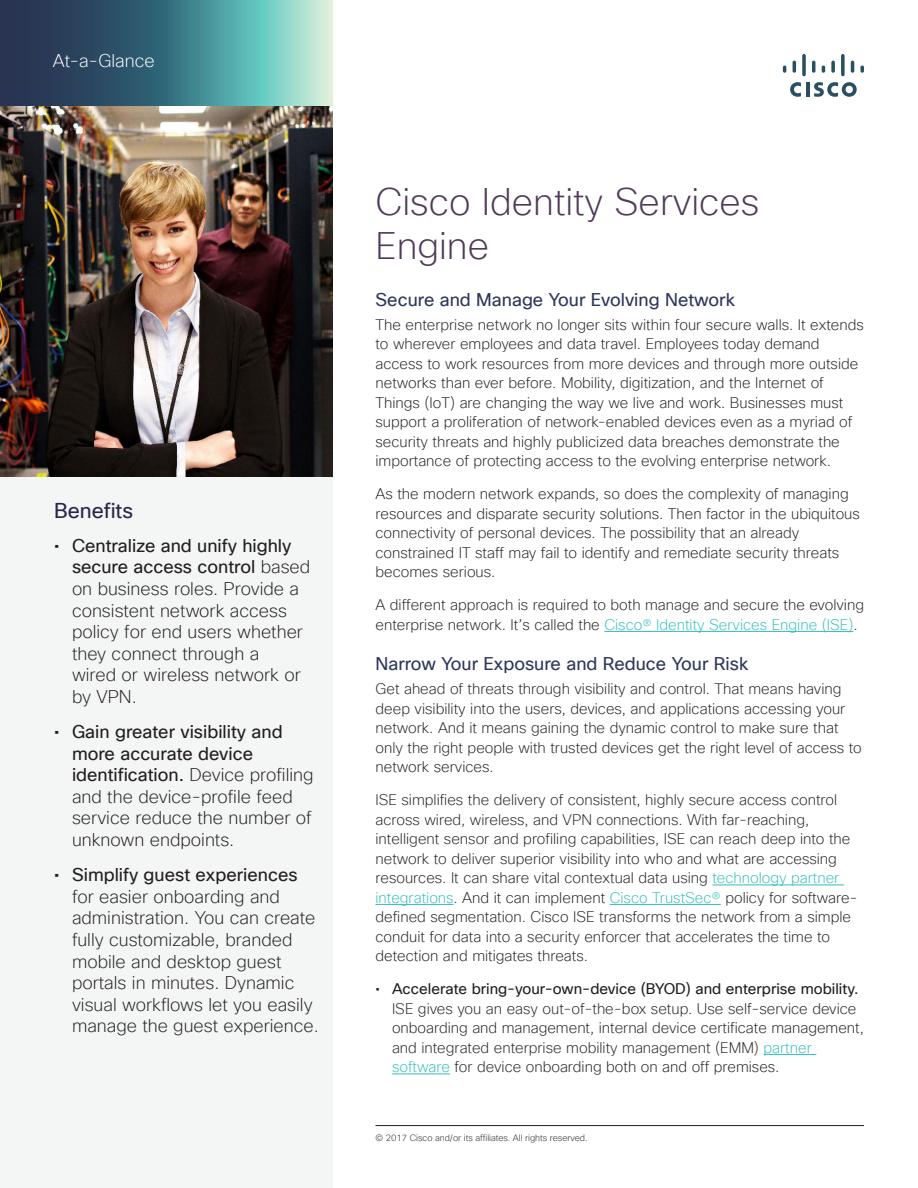
<style>
.page{position:relative;width:918px;height:1188px;background:#fff}
.page>*{position:absolute;margin:0;border:0;box-sizing:border-box;transform-origin:0 0}
.Head_4{font:200 37.5px/43.5px "Cisco Sans TT";color:#513a58}
.side_bar_head{font:21px "Cisco Sans TT";color:#26294a}
.t1{font:200 18px/21.6px "Cisco Sans TT";color:#231f20}
.Subhead_1{font:18px "Cisco Sans TT";color:#2e385c}
.Diagram_title{font:200 18px "Cisco Sans TT";color:#fff}
.Body_1{font:200 15px/19.5px "Cisco Sans TT";color:#231f20}
.t2{font:200 9px "Cisco Sans TT";letter-spacing:-.005em;color:#231f20}
.s1{font-weight:400}
.s2{color:#33bdbd}
</style>
<div class="page">
<div style="left:0;top:106px;width:333px;height:1082px;background:#f4f5f5"></div>
<svg style="left:0;top:0;width:333px;height:106px;background:#4e7f8a"></svg>
<hr style="left:604px;top:631px;width:249px;height:1px;background:#33bdbd">
<hr style="left:712px;top:885px;width:132px;height:1px;background:#33bdbd">
<hr style="left:376px;top:904px;width:78px;height:1px;background:#33bdbd">
<hr style="left:610px;top:904px;width:111px;height:1px;background:#33bdbd">
<hr style="left:764px;top:1054px;width:52px;height:1px;background:#33bdbd">
<hr style="left:392px;top:1074px;width:58px;height:1px;background:#33bdbd">
<hr style="left:806px;top:82px;width:3px;height:15px;background:#294f61">
<svg style="left:790px;top:82px;width:11px;height:15px"></svg>
<svg style="left:814px;top:82px;width:43px;height:15px"></svg>
<svg style="left:783px;top:66px;width:3px;height:7px"></svg>
<svg style="left:793px;top:61px;width:3px;height:12px"></svg>
<svg style="left:802px;top:54px;width:4px;height:22px"></svg>
<svg style="left:812px;top:61px;width:3px;height:12px"></svg>
<svg style="left:822px;top:66px;width:3px;height:7px"></svg>
<svg style="left:831px;top:61px;width:4px;height:12px"></svg>
<svg style="left:841px;top:54px;width:4px;height:22px"></svg>
<svg style="left:851px;top:61px;width:3px;height:12px"></svg>
<svg style="left:860px;top:66px;width:4px;height:7px"></svg>
<img style="left:0;top:106px;width:333px;height:371px">
<hr style="left:376px;top:1125px;width:488px;height:1px;background:#231f20">
<p class="Diagram_title" style="left:53px;top:49px;width:103px">At-a-Glance</p>
<p class="side_bar_head" style="left:54px;top:497px;width:81px">Benefits</p>
<p class="t1" style="left:72px;top:535px;width:240px;text-indent:-18px"><span class="s1">• Centralize and unify highly secure access control</span> based on business roles. Provide a consistent network access policy for end users whether they connect through a<br>wired or wireless network or by VPN.</p>
<p class="t1" style="left:72px;top:721px;width:243px;text-indent:-18px"><span class="s1">• Gain greater visibility and more accurate device identification.</span> Device profiling and the device-profile feed service reduce the number of unknown endpoints.</p>
<p class="t1" style="left:72px;top:865px;width:249px;text-indent:-18px"><span class="s1">• Simplify guest experiences </span>for easier onboarding and administration. You can create fully customizable, branded mobile and desktop guest portals in minutes. Dynamic visual workflows let you easily manage the guest experience.</p>
<p class="Head_4" style="left:376px;top:181px;width:386px">Cisco Identity Services<br>Engine</p>
<p class="Subhead_1" style="left:376px;top:288px;width:361px">Secure and Manage Your Evolving Network</p>
<p class="Body_1" style="left:376px;top:315px;width:490px">The enterprise network no longer sits within four secure walls. It extends to wherever employees and data travel. Employees today demand access to work resources from more devices and through more outside networks than ever before. Mobility, digitization, and the Internet of Things (IoT) are changing the way we live and work. Businesses must support a proliferation of network-enabled devices even as a myriad of security threats and highly publicized data breaches demonstrate the importance of protecting access to the evolving enterprise network.</p>
<p class="Body_1" style="left:376px;top:485px;width:486px">As the modern network expands, so does the complexity of managing resources and disparate security solutions. Then factor in the ubiquitous connectivity of personal devices. The possibility that an already constrained IT staff may fail to identify and remediate security threats becomes serious.</p>
<p class="Body_1" style="left:376px;top:596px;width:490px">A different approach is required to both manage and secure the evolving enterprise network. It’s called the <span class="s2">Cisco® Identity Services Engine (ISE)</span>.</p>
<p class="Subhead_1" style="left:376px;top:652px;width:374px">Narrow Your Exposure and Reduce Your Risk</p>
<p class="Body_1" style="left:376px;top:680px;width:488px">Get ahead of threats through visibility and control. That means having deep visibility into the users, devices, and applications accessing your network. And it means gaining the dynamic control to make sure that only the right people with trusted devices get the right level of access to network services.</p>
<p class="Body_1" style="left:376px;top:791px;width:484px">ISE simplifies the delivery of consistent, highly secure access control across wired, wireless, and VPN connections. With far-reaching, intelligent sensor and profiling capabilities, ISE can reach deep into the network to deliver superior visibility into who and what are accessing resources. It can share vital contextual data using <span class="s2">technology partner integrations</span>. And it can implement <span class="s2">Cisco TrustSec®</span> policy for software&shy;defined segmentation. Cisco ISE transforms the network from a simple conduit for data into a security enforcer that accelerates the time to detection and mitigates threats.</p>
<p class="Body_1" style="left:392px;top:980px;width:473px;text-indent:-16px"><span class="s1">• Accelerate bring-your-own-device (BYOD) and enterprise mobility.<br></span>ISE gives you an easy out-of-the-box setup. Use self-service device onboarding and management, internal device certificate management, and integrated enterprise mobility management (EMM) <span class="s2">partner software</span> for device onboarding both on and off premises.</p>
<p class="t2" style="left:376px;top:1132px;width:214px">© 2017 Cisco and/or its affiliates. All rights reserved.</p>
</div>
